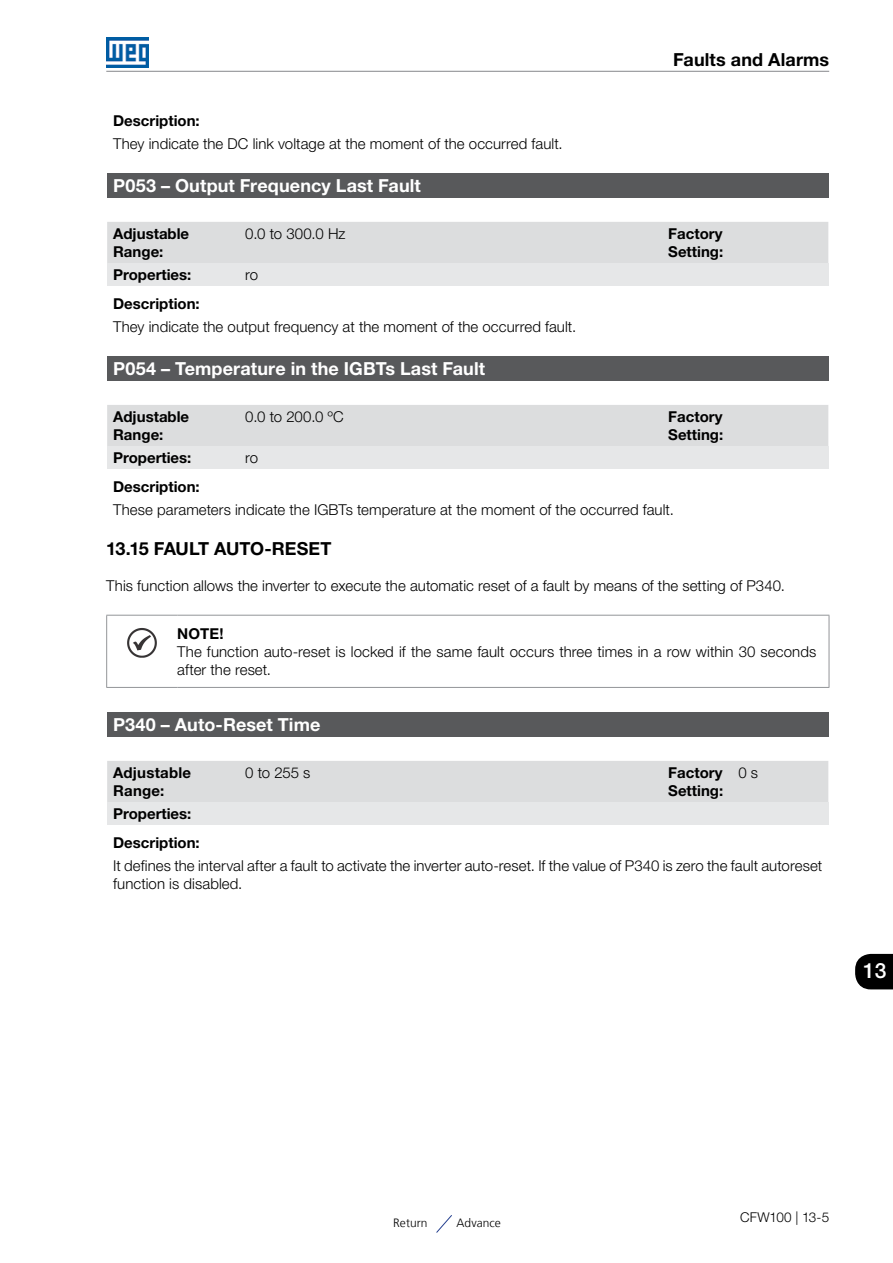
<style>
.page{position:relative;width:893px;height:1263px;background:#fff}
.page>*{position:absolute;margin:0;border:0;box-sizing:border-box;transform-origin:0 0}
.t1{font:500 21px "Helvetica Neue LT Pro";color:#fff}
._000_a_099{font:700 18px "Helvetica Neue LT Pro";letter-spacing:.01em;color:#fff}
.t2{font:700 18px "Helvetica Neue LT Pro";letter-spacing:-.015em;color:#000}
._300_a_399{font:700 18px "Helvetica Neue LT Pro";letter-spacing:.005em;color:#fff}
.t3{font:700 18px "Helvetica Neue LT Pro";letter-spacing:.005em;color:#000}
.Descricao_Parametros{font:300 15px "Helvetica Neue LT Pro";letter-spacing:.005em;color:#000}
.Faixa_de_Valores___P{font:700 15px "Helvetica Neue LT Pro";color:#000}
.Obs_Texto{font:300 15px/18px "Helvetica Neue LT Pro";letter-spacing:.005em;color:#000}
.Texto{font:300 15px "Helvetica Neue LT Pro";letter-spacing:.005em;color:#000}
.Obs{font:700 15px "Helvetica Neue LT Pro";color:#000}
.t4{font:300 13.5px "Helvetica Neue LT Pro";letter-spacing:-.005em;color:#000}
.t5{font:300 12px "Frutiger LT";letter-spacing:.005em;color:#000}
</style>
<div class="page">
<hr style="left:106px;top:71px;width:723px;height:1px;background:#939598">
<img style="left:106px;top:38px;width:43px;height:29px">
<svg style="left:855px;top:954px;width:38px;height:35px"></svg>
<div style="left:107px;top:173px;width:721px;height:25px;background:#58595b"></div>
<div style="left:107px;top:222px;width:721px;height:41px;background:#dcddde"></div>
<div style="left:107px;top:263px;width:132px;height:23px;background:#e6e7e8"></div>
<div style="left:239px;top:263px;width:589px;height:23px;background:#e6e7e8"></div>
<div style="left:107px;top:356px;width:721px;height:25px;background:#58595b"></div>
<div style="left:107px;top:405px;width:721px;height:41px;background:#dcddde"></div>
<div style="left:107px;top:446px;width:132px;height:23px;background:#e6e7e8"></div>
<div style="left:239px;top:446px;width:589px;height:23px;background:#e6e7e8"></div>
<hr style="left:106px;top:615px;width:71px;height:1px;background:#939598">
<hr style="left:106px;top:615px;width:1px;height:72px;background:#939598">
<hr style="left:177px;top:615px;width:652px;height:1px;background:#939598">
<hr style="left:829px;top:615px;width:1px;height:72px;background:#939598">
<hr style="left:106px;top:687px;width:71px;height:1px;background:#939598">
<hr style="left:177px;top:687px;width:652px;height:1px;background:#939598">
<svg style="left:127px;top:628px;width:30px;height:30px"></svg>
<div style="left:107px;top:712px;width:721px;height:25px;background:#58595b"></div>
<div style="left:107px;top:761px;width:721px;height:41px;background:#dcddde"></div>
<div style="left:107px;top:802px;width:132px;height:23px;background:#e6e7e8"></div>
<div style="left:239px;top:802px;width:589px;height:23px;background:#e6e7e8"></div>
<svg style="left:436px;top:1215px;width:16px;height:18px"></svg>
<p class="t3" style="left:673px;top:48px;width:157px">Faults and Alarms</p>
<p class="Faixa_de_Valores___P" style="left:113px;top:112px;width:88px">Description:</p>
<p class="Descricao_Parametros" style="left:113px;top:135px;width:451px">They indicate the DC link voltage at the moment of the occurred fault.</p>
<p class="_000_a_099" style="left:113px;top:174px;width:309px">P053 – Output Frequency Last Fault</p>
<p class="Faixa_de_Valores___P" style="left:113px;top:224px;width:78px">Adjustable</p>
<p class="Faixa_de_Valores___P" style="left:113px;top:242px;width:52px">Range:</p>
<p class="Descricao_Parametros" style="left:245px;top:224px;width:102px">0.0 to 300.0 Hz</p>
<p class="Faixa_de_Valores___P" style="left:668px;top:224px;width:56px">Factory</p>
<p class="Faixa_de_Valores___P" style="left:668px;top:242px;width:57px">Setting:</p>
<p class="Faixa_de_Valores___P" style="left:113px;top:265px;width:80px">Properties:</p>
<p class="Descricao_Parametros" style="left:245px;top:265px;width:14px">ro</p>
<p class="Faixa_de_Valores___P" style="left:113px;top:295px;width:88px">Description:</p>
<p class="Descricao_Parametros" style="left:113px;top:318px;width:465px">They indicate the output frequency at the moment of the occurred fault.</p>
<p class="_000_a_099" style="left:113px;top:357px;width:373px">P054 – Temperature in the IGBTs Last Fault</p>
<p class="Faixa_de_Valores___P" style="left:113px;top:407px;width:78px">Adjustable</p>
<p class="Faixa_de_Valores___P" style="left:113px;top:425px;width:52px">Range:</p>
<p class="Descricao_Parametros" style="left:245px;top:407px;width:100px">0.0 to 200.0 ºC</p>
<p class="Faixa_de_Valores___P" style="left:668px;top:407px;width:56px">Factory</p>
<p class="Faixa_de_Valores___P" style="left:668px;top:425px;width:57px">Setting:</p>
<p class="Faixa_de_Valores___P" style="left:113px;top:448px;width:80px">Properties:</p>
<p class="Descricao_Parametros" style="left:245px;top:448px;width:14px">ro</p>
<p class="Faixa_de_Valores___P" style="left:113px;top:478px;width:88px">Description:</p>
<p class="Descricao_Parametros" style="left:113px;top:501px;width:562px">These parameters indicate the IGBTs temperature at the moment of the occurred fault.</p>
<p class="t2" style="left:106px;top:537px;width:227px">13.15 FAULT AUTO-RESET</p>
<p class="Texto" style="left:106px;top:576px;width:680px">This function allows the inverter to execute the automatic reset of a fault by means of the setting of P340.</p>
<p class="Obs" style="left:177px;top:624px;width:48px">NOTE!</p>
<p class="Obs_Texto" style="left:177px;top:642px;width:640px">The function auto-reset is locked if the same fault occurs three times in a row within 30 seconds after the reset.</p>
<p class="_300_a_399" style="left:113px;top:713px;width:209px">P340 – Auto-Reset Time</p>
<p class="Faixa_de_Valores___P" style="left:113px;top:763px;width:80px">Adjustable</p>
<p class="Faixa_de_Valores___P" style="left:113px;top:781px;width:53px">Range:</p>
<p class="Descricao_Parametros" style="left:245px;top:763px;width:67px">0 to 255 s</p>
<p class="Faixa_de_Valores___P" style="left:668px;top:763px;width:56px">Factory</p>
<p class="Faixa_de_Valores___P" style="left:668px;top:781px;width:57px">Setting:</p>
<p class="Descricao_Parametros" style="left:738px;top:763px;width:21px">0 s</p>
<p class="Faixa_de_Valores___P" style="left:113px;top:804px;width:80px">Properties:</p>
<p class="Faixa_de_Valores___P" style="left:113px;top:834px;width:88px">Description:</p>
<p class="Descricao_Parametros" style="left:113px;top:857px;width:710px">It defines the interval after a fault to activate the inverter auto-reset. If the value of P340 is zero the fault autoreset</p>
<p class="Descricao_Parametros" style="left:113px;top:875px;width:131px">function is disabled.</p>
<h1 class="t1" style="left:863px;top:958px;width:25px">13</h1>
<p class="t5" style="left:393px;top:1216px;width:36px">Return</p>
<p class="t5" style="left:456px;top:1216px;width:46px">Advance</p>
<p class="t4" style="left:740px;top:1208px;width:91px">CFW100 | 13-5</p>
</div>
